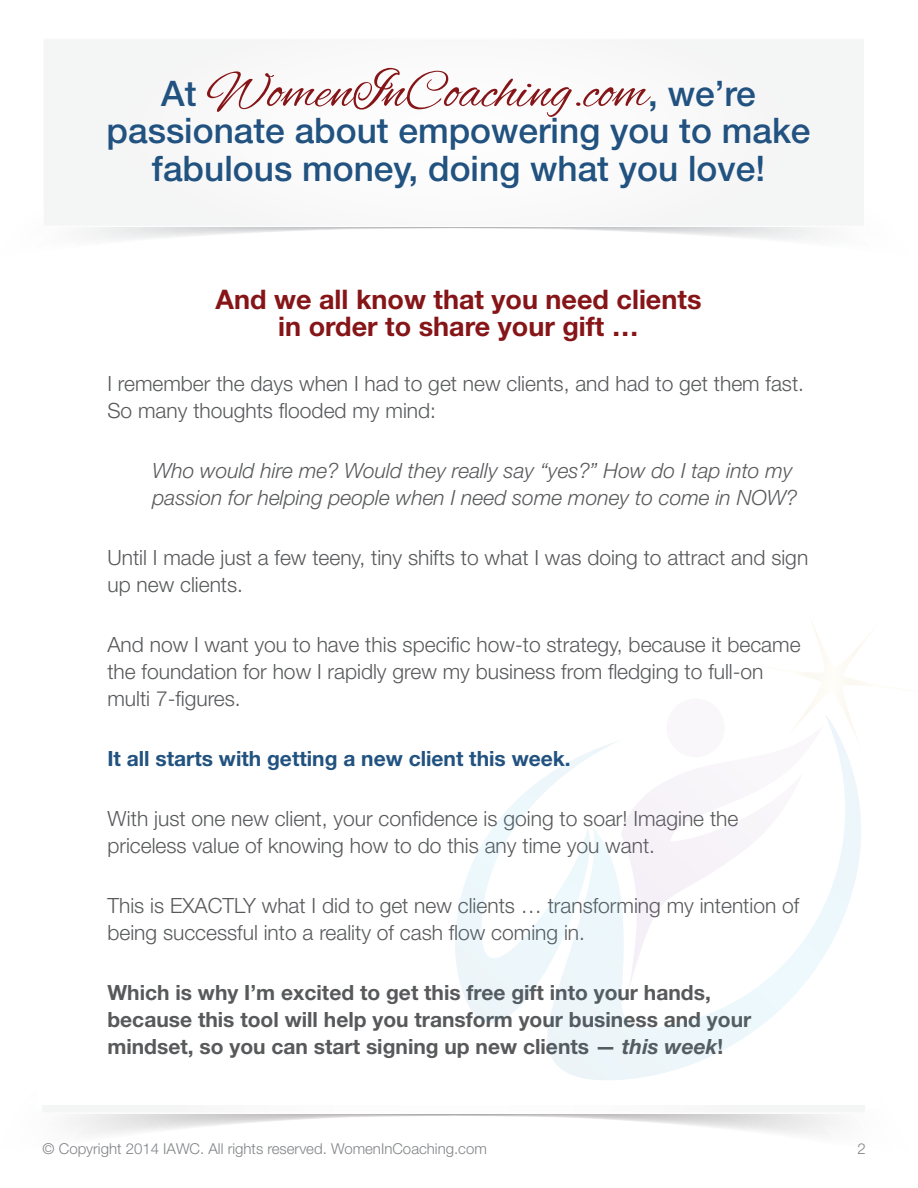
<style>
.page{position:relative;width:918px;height:1188px;background:#fff}
.page>*{position:absolute;margin:0;border:0;box-sizing:border-box;transform-origin:0 0}
.t1{font:54px "Alex Brush";color:#861518}
.t2{font:500 35.25px/37.5px "Helvetica Neue LT Std";color:#215280;text-align:center}
.t3{font:700 27px/27px "Helvetica Neue LT Std";color:#861518;text-align:center}
.t4{font:300 21px/27px "Helvetica Neue LT Std";color:#58595b}
.t5{font:700 21px/27px "Helvetica Neue LT Std";color:#58595b}
.t6{font:italic 300 21px/27px "Helvetica Neue LT Std";color:#58595b}
.t7{font:700 21px "Helvetica Neue LT Std";color:#215280}
.t8{font:300 15px "Helvetica Neue LT Std";color:#818386}
.s1{font-family:"Helvetica Neue LT Std";font-weight:500;font-size:35.25px;color:#215280}
.s2{font-style:italic}
</style>
<div class="page">
<svg style="left:454px;top:1114px;width:386px;height:20px"></svg>
<svg style="left:67px;top:1114px;width:387px;height:20px"></svg>
<div style="left:42px;top:1104px;width:824px;height:9px;background:#f9f9f9"></div>
<svg style="left:454px;top:227px;width:369px;height:13px"></svg>
<svg style="left:85px;top:227px;width:369px;height:13px"></svg>
<div style="left:43px;top:39px;width:822px;height:187px;background:#f8f8f9"></div>
<svg style="left:621px;top:750px;width:255px;height:330px"></svg>
<svg style="left:451px;top:741px;width:170px;height:339px"></svg>
<svg style="left:621px;top:750px;width:203px;height:243px"></svg>
<div style="left:666px;top:698px;width:59px;height:59px;background:#f9f7fa;border-radius:50%"></div>
<svg style="left:773px;top:623px;width:138px;height:127px"></svg>
<h1 class="t1" style="left:161px;top:61px;width:596px"><span class="s1">At</span> WomenInCoaching.com<span class="s1">, we’re</span></h1>
<h2 class="t2" style="left:107px;top:112px;width:705px">passionate about empowering you to make fabulous money, doing what you love!</h2>
<p class="t3" style="left:216px;top:285px;width:487px">And we all know that you need clients in order to share your gift …</p>
<p class="t4" style="left:107px;top:370px;width:698px">I remember the days when I had to get new clients, and had to get them fast.<br>So many thoughts flooded my mind:</p>
<p class="t6" style="left:152px;top:457px;width:646px">Who would hire me? Would they really say “yes?” How do I tap into my passion for helping people when I need some money to come in NOW?</p>
<p class="t4" style="left:107px;top:544px;width:702px">Until I made just a few teeny, tiny shifts to what I was doing to attract and sign up new clients.</p>
<p class="t4" style="left:107px;top:631px;width:695px">And now I want you to have this specific how-to strategy, because it became the foundation for how I rapidly grew my business from fledging to full-on multi 7-figures.</p>
<p class="t7" style="left:107px;top:746px;width:465px">It all starts with getting a new client this week.</p>
<p class="t4" style="left:107px;top:805px;width:633px">With just one new client, your confidence is going to soar! Imagine the priceless value of knowing how to do this any time you want.</p>
<p class="t4" style="left:107px;top:892px;width:693px">This is EXACTLY what I did to get new clients … transforming my intention of being successful into a reality of cash flow coming in.</p>
<p class="t5" style="left:107px;top:979px;width:645px">Which is why I’m excited to get this free gift into your hands, because this tool will help you transform your business and your mindset, so you can start signing up new clients — <span class="s2">this week</span>!</p>
<p class="t8" style="left:43px;top:1139px;width:446px">© Copyright 2014 IAWC. All rights reserved. WomenInCoaching.com</p>
<p class="t8" style="left:857px;top:1139px;width:10px">2</p>
</div>
